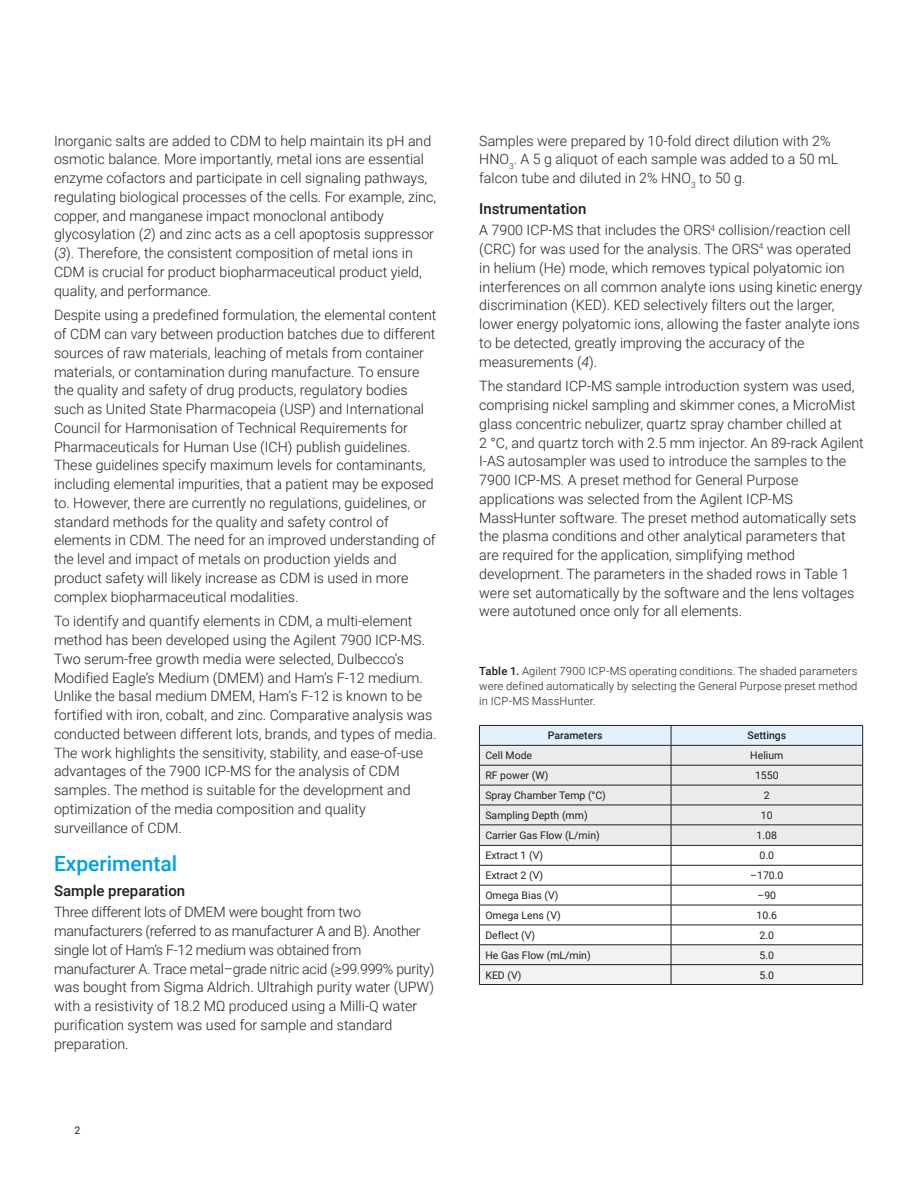
<style>
.page{position:relative;width:918px;height:1188px;background:#fff}
.page>*{position:absolute;margin:0;border:0;box-sizing:border-box;transform-origin:0 0}
.DATA_subhead_large_b{font:500 21px "Roboto";color:#00a1e3}
.DATA_subhead{font:500 15px "Roboto";color:#231f20}
.DATA_text_black{font:300 14.25px/18.8px "Roboto";color:#231f20}
.DATA_text_black-2{font:300 14.25px/18.8px "Roboto";letter-spacing:-.02em;color:#231f20}
.DATA_caption{font:300 11.25px/15px "Roboto";letter-spacing:.015em;color:#231f20;text-align:justify}
.DATA_table_text{font:10.5px "Roboto";color:#231f20}
.DATA_table_text_head{font:500 10.5px "Roboto";color:#231f20}
.s1{font-style:italic}
.s2{font-weight:500}
</style>
<div class="page">
<svg style="left:479px;top:725px;width:384px;height:259px"></svg>
<hr style="left:479px;top:984px;width:192px;height:1px;background:#231f20">
<hr style="left:671px;top:984px;width:192px;height:1px;background:#231f20">
<p class="DATA_text_black" style="left:54px;top:131px;width:384px">Inorganic salts are added to CDM to help maintain its pH and osmotic balance. More importantly, metal ions are essential enzyme cofactors and participate in cell signaling pathways, regulating biological processes of the cells. For example, zinc, copper, and manganese impact monoclonal antibody glycosylation (<span class="s1">2</span>) and zinc acts as a cell apoptosis suppressor (<span class="s1">3</span>). Therefore, the consistent composition of metal ions in CDM is crucial for product biopharmaceutical product yield, quality, and performance.</p>
<p class="DATA_text_black" style="left:54px;top:305px;width:384px">Despite using a predefined formulation, the elemental content of CDM can vary between production batches due to different sources of raw materials, leaching of metals from container materials, or contamination during manufacture. To ensure the quality and safety of drug products, regulatory bodies such as United State Pharmacopeia (USP) and International Council for Harmonisation of Technical Requirements for Pharmaceuticals for Human Use (ICH) publish guidelines.<br>These guidelines specify maximum levels for contaminants, including elemental impurities, that a patient may be exposed to. However, there are currently no regulations, guidelines, or standard methods for the quality and safety control of elements in CDM. The need for an improved understanding of the level and impact of metals on production yields and product safety will likely increase as CDM is used in more complex biopharmaceutical modalities.</p>
<p class="DATA_text_black" style="left:54px;top:611px;width:384px">To identify and quantify elements in CDM, a multi-element method has been developed using the Agilent 7900 ICP-MS.<br>Two serum-free growth media were selected, Dulbecco’s Modified Eagle’s Medium (DMEM) and Ham’s F-12 medium.<br>Unlike the basal medium DMEM, Ham’s F-12 is known to be fortified with iron, cobalt, and zinc. Comparative analysis was conducted between different lots, brands, and types of media.<br>The work highlights the sensitivity, stability, and ease-of-use advantages of the 7900 ICP-MS for the analysis of CDM samples. The method is suitable for the development and optimization of the media composition and quality surveillance of CDM.</p>
<p class="DATA_subhead_large_b" style="left:54px;top:849px;width:125px">Experimental</p>
<p class="DATA_subhead" style="left:54px;top:880px;width:133px">Sample preparation</p>
<p class="DATA_text_black-2" style="left:54px;top:902px;width:382px">Three different lots of DMEM were bought from two manufacturers (referred to as manufacturer A and B). Another single lot of Ham’s F-12 medium was obtained from manufacturer A. Trace metal–grade nitric acid (≥99.999% purity) was bought from Sigma Aldrich. Ultrahigh purity water (UPW) with a resistivity of 18.2 MΩ produced using a Milli-Q water purification system was used for sample and standard preparation.</p>
<p class="DATA_table_text" style="left:75px;top:1123px;width:7px">2</p>
<p class="DATA_text_black" style="left:479px;top:131px;width:361px">Samples were prepared by 10-fold direct dilution with 2%<br>HNO<sub>3</sub>. A 5 g aliquot of each sample was added to a 50 mL falcon tube and diluted in 2% HNO<sub>3</sub> to 50 g.</p>
<p class="DATA_subhead" style="left:479px;top:198px;width:109px">Instrumentation</p>
<p class="DATA_text_black" style="left:479px;top:220px;width:385px">A 7900 ICP-MS that includes the ORS<sup>4</sup> collision/reaction cell (CRC) for was used for the analysis. The ORS<sup>4</sup> was operated in helium (He) mode, which removes typical polyatomic ion interferences on all common analyte ions using kinetic energy discrimination (KED). KED selectively filters out the larger, lower energy polyatomic ions, allowing the faster analyte ions to be detected, greatly improving the accuracy of the measurements (<span class="s1">4</span>).</p>
<p class="DATA_text_black" style="left:479px;top:376px;width:386px">The standard ICP-MS sample introduction system was used, comprising nickel sampling and skimmer cones, a MicroMist glass concentric nebulizer, quartz spray chamber chilled at<br>2 °C, and quartz torch with 2.5 mm injector. An 89-rack Agilent I-AS autosampler was used to introduce the samples to the 7900 ICP-MS. A preset method for General Purpose applications was selected from the Agilent ICP-MS MassHunter software. The preset method automatically sets the plasma conditions and other analytical parameters that are required for the application, simplifying method development. The parameters in the shaded rows in Table 1 were set automatically by the software and the lens voltages were autotuned once only for all elements.</p>
<p class="DATA_caption" style="left:479px;top:663px;width:380px"><span class="s2">Table 1.</span> Agilent 7900 ICP-MS operating conditions. The shaded parameters were defined automatically by selecting the General Purpose preset method in ICP-MS MassHunter.</p>
<p class="DATA_table_text_head" style="left:548px;top:728px;width:56px">Parameters</p>
<p class="DATA_table_text_head" style="left:747px;top:728px;width:40px">Settings</p>
<p class="DATA_table_text" style="left:485px;top:748px;width:48px">Cell Mode</p>
<p class="DATA_table_text" style="left:750px;top:748px;width:35px">Helium</p>
<p class="DATA_table_text" style="left:485px;top:768px;width:65px">RF power (W)</p>
<p class="DATA_table_text" style="left:755px;top:768px;width:25px">1550</p>
<p class="DATA_table_text" style="left:485px;top:788px;width:122px">Spray Chamber Temp (°C)</p>
<p class="DATA_table_text" style="left:764px;top:788px;width:7px">2</p>
<p class="DATA_table_text" style="left:485px;top:808px;width:104px">Sampling Depth (mm)</p>
<p class="DATA_table_text" style="left:761px;top:808px;width:13px">10</p>
<p class="DATA_table_text" style="left:485px;top:828px;width:116px">Carrier Gas Flow (L/min)</p>
<p class="DATA_table_text" style="left:757px;top:828px;width:22px">1.08</p>
<p class="DATA_table_text" style="left:485px;top:848px;width:59px">Extract 1 (V)</p>
<p class="DATA_table_text" style="left:760px;top:848px;width:16px">0.0</p>
<p class="DATA_table_text" style="left:485px;top:868px;width:59px">Extract 2 (V)</p>
<p class="DATA_table_text" style="left:750px;top:868px;width:35px">–170.0</p>
<p class="DATA_table_text" style="left:485px;top:888px;width:75px">Omega Bias (V)</p>
<p class="DATA_table_text" style="left:758px;top:888px;width:20px">–90</p>
<p class="DATA_table_text" style="left:485px;top:908px;width:77px">Omega Lens (V)</p>
<p class="DATA_table_text" style="left:757px;top:908px;width:22px">10.6</p>
<p class="DATA_table_text" style="left:485px;top:928px;width:51px">Deflect (V)</p>
<p class="DATA_table_text" style="left:760px;top:928px;width:16px">2.0</p>
<p class="DATA_table_text" style="left:485px;top:948px;width:107px">He Gas Flow (mL/min)</p>
<p class="DATA_table_text" style="left:760px;top:948px;width:16px">5.0</p>
<p class="DATA_table_text" style="left:485px;top:967px;width:38px">KED (V)</p>
<p class="DATA_table_text" style="left:760px;top:967px;width:16px">5.0</p>
</div>
